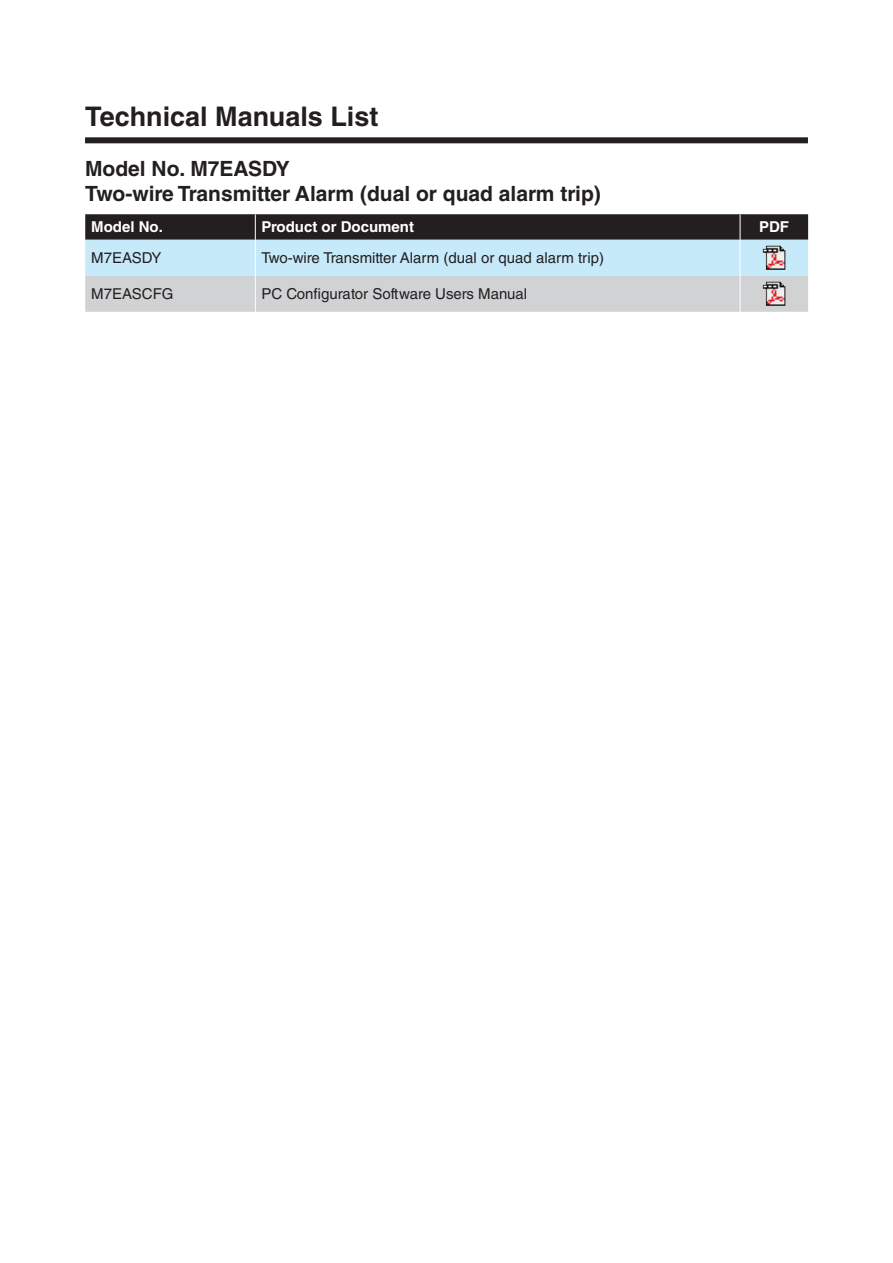
<style>
.page{position:relative;width:893px;height:1263px;background:#fff}
.page>*{position:absolute;margin:0;border:0;box-sizing:border-box;transform-origin:0 0}
.t1{font:700 27px "Helvetica LT Std";color:#231f20}
.t2{font:700 21px/25.2px "Helvetica LT Std";color:#231f20}
.t3{font:15px "Helvetica LT Std";color:#231f20}
.t4{font:700 15px "Helvetica LT Std";color:#fff}
</style>
<div class="page">
<svg style="left:85px;top:214px;width:723px;height:98px;background:#9facb2"></svg>
<hr style="left:255px;top:240px;width:1px;height:36px;background:#fff">
<hr style="left:740px;top:240px;width:1px;height:36px;background:#fff">
<hr style="left:255px;top:276px;width:1px;height:36px;background:#fff">
<hr style="left:740px;top:276px;width:1px;height:36px;background:#fff">
<img style="left:763px;top:246px;width:22px;height:24px">
<img style="left:763px;top:282px;width:22px;height:24px">
<div style="left:85px;top:137px;width:723px;height:6px;background:#231f20"></div>
<h1 class="t1" style="left:85px;top:100px;width:295px">Technical Manuals List</h1>
<h2 class="t2" style="left:85px;top:156px;width:517px">Model No. M7EASDY<br>Two-wire Transmitter Alarm (dual or quad alarm trip)</h2>
<p class="t4" style="left:91px;top:218px;width:73px">Model No.</p>
<p class="t4" style="left:261px;top:218px;width:154px">Product or Document</p>
<p class="t4" style="left:759px;top:218px;width:32px">PDF</p>
<p class="t3" style="left:91px;top:249px;width:72px">M7EASDY</p>
<p class="t3" style="left:261px;top:249px;width:344px">Two-wire Transmitter Alarm (dual or quad alarm trip)</p>
<p class="t3" style="left:91px;top:285px;width:84px">M7EASCFG</p>
<p class="t3" style="left:261px;top:285px;width:267px">PC Configurator Software Users Manual</p>
</div>
